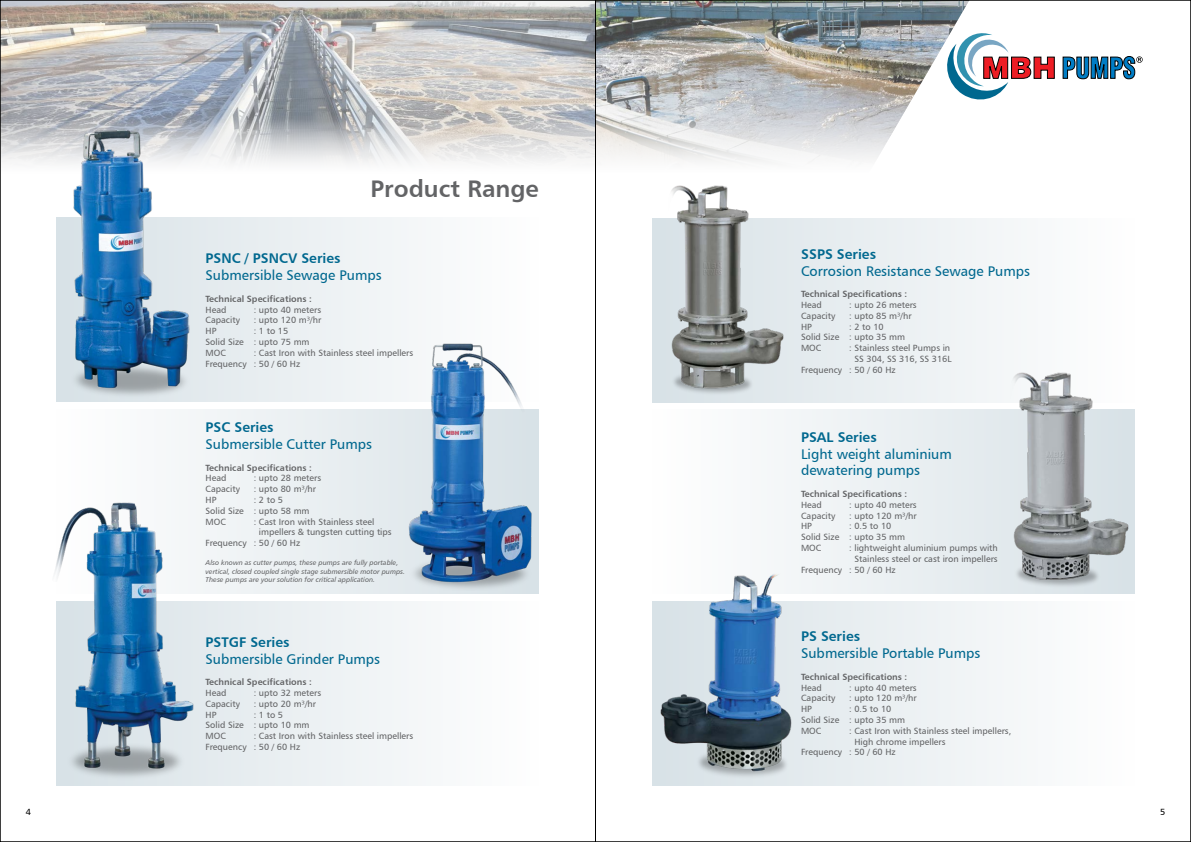
<style>
.page{position:relative;width:1191px;height:842px;background:#fff}
.page>*{position:absolute;margin:0;border:0;box-sizing:border-box;transform-origin:0 0}
.t1{font:24px "Humanist 777 BT Bold B";color:#636466}
.t2{font:14px/16.8px "Humanist 777 BT Roman B";color:#00688f}
.t3{font:14px "Humanist 777 BT Bold B";color:#00688f}
.t4{font:9px/10.8px "Humanist 777 BT Roman B";color:#636466}
.t5{font:9px "Humanist 777 BT Bold B";color:#636466}
.t6{font:9px "Humanist 777 BT Roman B";color:#000}
.t7{font:7px/8.4px "Humanist 777 BT Italic B";color:#636466}
</style>
<div class="page">
<img style="left:2px;top:2px;width:593px;height:162px">
<img style="left:596px;top:2px;width:372px;height:161px">
<div style="left:652px;top:601px;width:482px;height:184px;background:linear-gradient(to right,#d7e1e6,#fefefe)"></div>
<div style="left:57px;top:218px;width:482px;height:184px;background:linear-gradient(to right,#d7e2e7,#fefefe)"></div>
<div style="left:57px;top:410px;width:482px;height:184px;background:linear-gradient(to right,#fefefe,#d8e2e7)"></div>
<div style="left:57px;top:601px;width:482px;height:184px;background:linear-gradient(to right,#d7e2e7,#fefefe)"></div>
<div style="left:652px;top:218px;width:482px;height:185px;background:linear-gradient(to right,#d7e1e6,#fefefe)"></div>
<div style="left:652px;top:410px;width:482px;height:184px;background:linear-gradient(to right,#fefefe,#d8e2e7)"></div>
<img style="left:657px;top:573px;width:137px;height:210px">
<img style="left:1010px;top:370px;width:119px;height:221px">
<img style="left:668px;top:185px;width:116px;height:210px">
<img style="left:63px;top:126px;width:134px;height:273px">
<img style="left:405px;top:340px;width:134px;height:251px">
<img style="left:54px;top:499px;width:143px;height:281px">
<svg style="left:1062px;top:56px;width:80px;height:24px"></svg>
<svg style="left:942px;top:31px;width:113px;height:73px"></svg>
<hr style="left:595px;top:0;width:1px;height:842px;background:#000">
<h1 class="t1" style="left:370px;top:173px;width:170px">Product Range</h1>
<h2 class="t3" style="left:206px;top:250px;width:136px">PSNC / PSNCV Series</h2>
<h2 class="t2" style="left:206px;top:267px;width:178px">Submersible Sewage Pumps</h2>
<p class="t5" style="left:206px;top:293px;width:108px">Technical Specifications :</p>
<p class="t4" style="left:206px;top:304px;width:22px">Head</p>
<p class="t4" style="left:254px;top:304px;width:69px">: upto 40 meters</p>
<p class="t4" style="left:206px;top:315px;width:36px">Capacity</p>
<p class="t4" style="left:254px;top:315px;width:69px">: upto 120 m³/hr</p>
<p class="t4" style="left:206px;top:326px;width:12px">HP</p>
<p class="t4" style="left:206px;top:326px;width:105px;text-indent:48px">: 1 to 15<br>Solid Size : upto 75 mm<br>MOC</p>
<p class="t4" style="left:206px;top:347px;width:209px;text-indent:48px">: Cast Iron with Stainless steel impellers<br>Frequency : 50 / 60 Hz</p>
<h2 class="t3" style="left:801px;top:245px;width:76px">SSPS Series</h2>
<h2 class="t2" style="left:801px;top:262px;width:230px">Corrosion Resistance Sewage Pumps</h2>
<p class="t5" style="left:801px;top:288px;width:108px">Technical Specifications :</p>
<p class="t4" style="left:801px;top:299px;width:22px">Head</p>
<p class="t4" style="left:849px;top:299px;width:69px">: upto 26 meters</p>
<p class="t4" style="left:801px;top:310px;width:36px">Capacity</p>
<p class="t4" style="left:849px;top:310px;width:64px">: upto 85 m³/hr</p>
<p class="t4" style="left:801px;top:321px;width:12px">HP</p>
<p class="t4" style="left:801px;top:321px;width:105px;text-indent:48px">: 2 to 10<br>Solid Size : upto 35 mm<br>MOC</p>
<p class="t4" style="left:849px;top:342px;width:102px">: Stainless steel Pumps in</p>
<p class="t4" style="left:854px;top:353px;width:99px">SS 304, SS 316, SS 316L</p>
<p class="t4" style="left:801px;top:364px;width:96px">Frequency : 50 / 60 Hz</p>
<h2 class="t3" style="left:206px;top:418px;width:70px">PSC Series</h2>
<h2 class="t2" style="left:206px;top:435px;width:168px">Submersible Cutter Pumps</h2>
<p class="t5" style="left:206px;top:462px;width:108px">Technical Specifications :</p>
<p class="t4" style="left:206px;top:473px;width:22px">Head</p>
<p class="t4" style="left:254px;top:473px;width:69px">: upto 28 meters</p>
<p class="t4" style="left:206px;top:483px;width:36px">Capacity</p>
<p class="t4" style="left:254px;top:483px;width:64px">: upto 80 m³/hr</p>
<p class="t4" style="left:206px;top:494px;width:12px">HP</p>
<p class="t4" style="left:206px;top:494px;width:105px;text-indent:48px">: 2 to 5<br>Solid Size : upto 58 mm<br>MOC</p>
<p class="t4" style="left:254px;top:516px;width:122px">: Cast Iron with Stainless steel</p>
<p class="t4" style="left:259px;top:527px;width:134px">impellers &amp; tungsten cutting tips</p>
<p class="t4" style="left:206px;top:537px;width:96px">Frequency : 50 / 60 Hz</p>
<p class="t7" style="left:206px;top:558px;width:201px">Also known as cutter pumps, these pumps are fully portable, vertical, closed coupled single stage submersible motor pumps.<br>These pumps are your solution for critical application.</p>
<h2 class="t3" style="left:801px;top:428px;width:77px">PSAL Series</h2>
<h2 class="t2" style="left:801px;top:445px;width:152px">Light weight aluminium dewatering pumps</h2>
<p class="t5" style="left:801px;top:488px;width:108px">Technical Specifications :</p>
<p class="t4" style="left:801px;top:499px;width:22px">Head</p>
<p class="t4" style="left:849px;top:499px;width:69px">: upto 40 meters</p>
<p class="t4" style="left:801px;top:510px;width:36px">Capacity</p>
<p class="t4" style="left:849px;top:510px;width:69px">: upto 120 m³/hr</p>
<p class="t4" style="left:801px;top:521px;width:12px">HP</p>
<p class="t4" style="left:801px;top:521px;width:105px;text-indent:48px">: 0.5 to 10<br>Solid Size : upto 35 mm<br>MOC</p>
<p class="t4" style="left:849px;top:542px;width:150px">: lightweight aluminium pumps with</p>
<p class="t4" style="left:854px;top:553px;width:145px">Stainless steel or cast iron impellers</p>
<p class="t4" style="left:801px;top:564px;width:96px">Frequency : 50 / 60 Hz</p>
<h2 class="t3" style="left:206px;top:633px;width:85px">PSTGF Series</h2>
<h2 class="t2" style="left:206px;top:650px;width:176px">Submersible Grinder Pumps</h2>
<p class="t5" style="left:206px;top:676px;width:108px">Technical Specifications :</p>
<p class="t4" style="left:206px;top:687px;width:22px">Head</p>
<p class="t4" style="left:254px;top:687px;width:69px">: upto 32 meters</p>
<p class="t4" style="left:206px;top:698px;width:36px">Capacity</p>
<p class="t4" style="left:254px;top:698px;width:64px">: upto 20 m³/hr</p>
<p class="t4" style="left:206px;top:709px;width:12px">HP</p>
<p class="t4" style="left:206px;top:709px;width:105px;text-indent:48px">: 1 to 5<br>Solid Size : upto 10 mm<br>MOC</p>
<p class="t4" style="left:206px;top:730px;width:209px;text-indent:48px">: Cast Iron with Stainless steel impellers<br>Frequency : 50 / 60 Hz</p>
<h2 class="t3" style="left:801px;top:628px;width:61px">PS Series</h2>
<h2 class="t2" style="left:801px;top:645px;width:181px">Submersible Portable Pumps</h2>
<p class="t5" style="left:801px;top:671px;width:108px">Technical Specifications :</p>
<p class="t4" style="left:801px;top:682px;width:22px">Head</p>
<p class="t4" style="left:849px;top:682px;width:69px">: upto 40 meters</p>
<p class="t4" style="left:801px;top:693px;width:36px">Capacity</p>
<p class="t4" style="left:849px;top:693px;width:69px">: upto 120 m³/hr</p>
<p class="t4" style="left:801px;top:703px;width:12px">HP</p>
<p class="t4" style="left:801px;top:703px;width:105px;text-indent:48px">: 0.5 to 10<br>Solid Size : upto 35 mm<br>MOC</p>
<p class="t4" style="left:849px;top:725px;width:164px">: Cast Iron with Stainless steel impellers,</p>
<p class="t4" style="left:854px;top:736px;width:93px">High chrome impellers</p>
<p class="t4" style="left:801px;top:747px;width:96px">Frequency : 50 / 60 Hz</p>
<p class="t6" style="left:26px;top:806px;width:7px">4</p>
<p class="t6" style="left:1160px;top:806px;width:7px">5</p>
</div>
